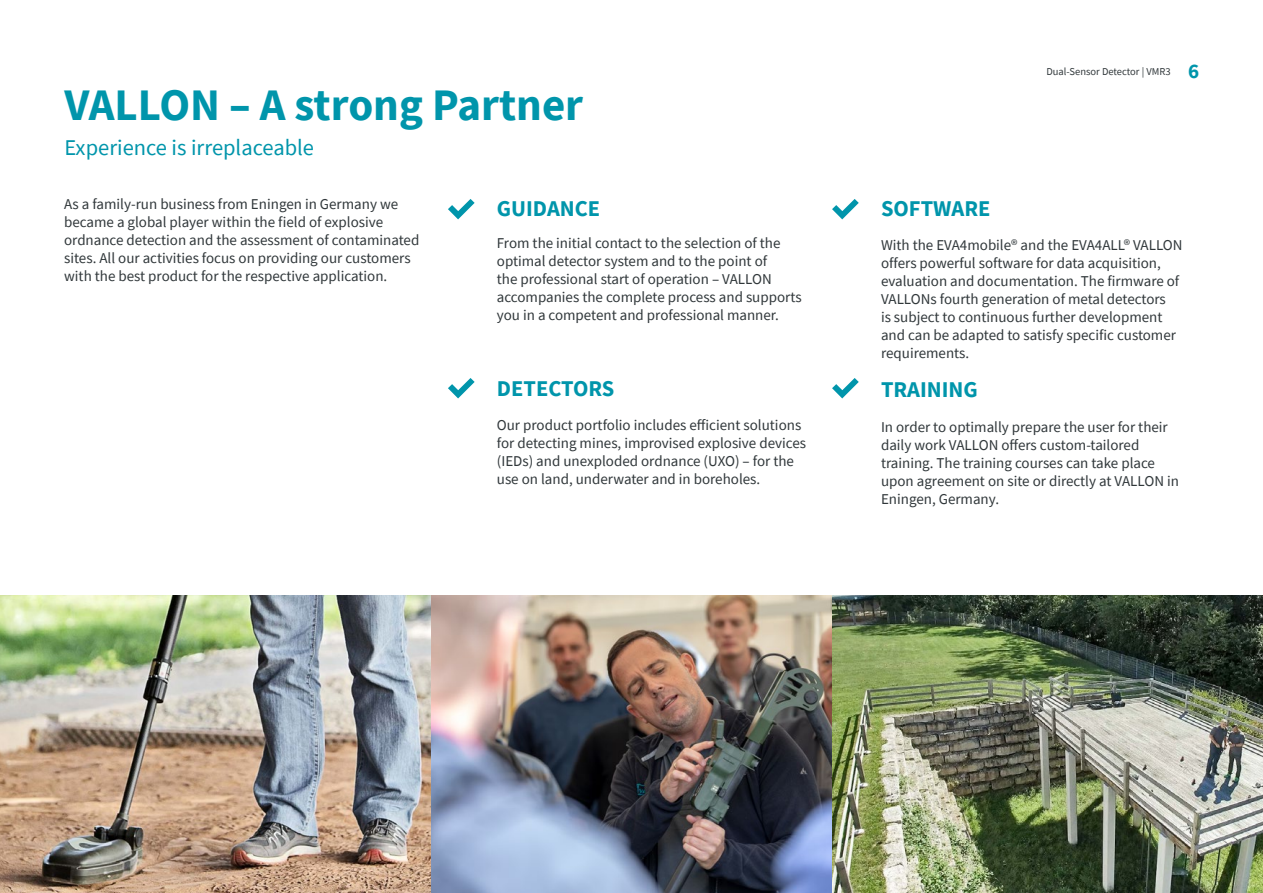
<style>
.page{position:relative;width:1263px;height:893px;background:#fff}
.page>*{position:absolute;margin:0;border:0;box-sizing:border-box;transform-origin:0 0}
.t1{font:700 45px "Source Sans Pro";color:#0095ab}
.t2{font:700 22.5px "Source Sans Pro";color:#0095ab}
.t3{font:22.5px "Source Sans Pro";color:#0095ab}
.t4{font:700 21px "Source Sans Pro";color:#0095ab}
.t5{font:15px/18px "Source Sans Pro";color:#30373a}
.t6{font:10.5px "Source Sans Pro";color:#30373a}
</style>
<div class="page">
<svg style="left:448px;top:199px;width:27px;height:20px"></svg>
<svg style="left:832px;top:199px;width:27px;height:20px"></svg>
<svg style="left:448px;top:378px;width:27px;height:20px"></svg>
<svg style="left:832px;top:378px;width:27px;height:20px"></svg>
<img style="left:431px;top:595px;width:401px;height:298px">
<img style="left:832px;top:595px;width:431px;height:298px">
<img style="left:0;top:595px;width:431px;height:298px">
<h1 class="t1" style="left:64px;top:75px;width:520px">VALLON – A strong Partner</h1>
<h2 class="t3" style="left:64px;top:134px;width:251px">Experience is irreplaceable</h2>
<p class="t5" style="left:64px;top:195px;width:357px">As a family-run business from Eningen in Germany we became a global player within the field of explosive ordnance detection and the assessment of contaminated sites. All our activities focus on providing our customers with the best product for the respective application.</p>
<h2 class="t2" style="left:497px;top:193px;width:105px">GUIDANCE</h2>
<p class="t5" style="left:497px;top:234px;width:306px">From the initial contact to the selection of the optimal detector system and to the point of<br>the professional start of operation – VALLON accompanies the complete process and supports you in a competent and professional manner.</p>
<h2 class="t2" style="left:497px;top:374px;width:119px">DETECTORS</h2>
<p class="t5" style="left:497px;top:416px;width:311px">Our product portfolio includes efficient solutions for detecting mines, improvised explosive devices (IEDs) and unexploded ordnance (UXO) – for the use on land, underwater and in boreholes.</p>
<p class="t6" style="left:1046px;top:65px;width:126px">Dual-Sensor Detector | VMR3</p>
<h3 class="t4" style="left:1188px;top:56px;width:13px">6</h3>
<h2 class="t2" style="left:881px;top:193px;width:111px">SOFTWARE</h2>
<p class="t5" style="left:881px;top:235px;width:303px">With the EVA4mobile® and the EVA4ALL® VALLON offers powerful software for data acquisition, evaluation and documentation. The firmware of VALLONs fourth generation of metal detectors<br>is subject to continuous further development and can be adapted to satisfy specific customer requirements.</p>
<h2 class="t2" style="left:881px;top:375px;width:98px">TRAINING</h2>
<p class="t5" style="left:881px;top:418px;width:299px">In order to optimally prepare the user for their daily work VALLON offers custom-tailored training. The training courses can take place upon agreement on site or directly at VALLON in Eningen, Germany.</p>
</div>
